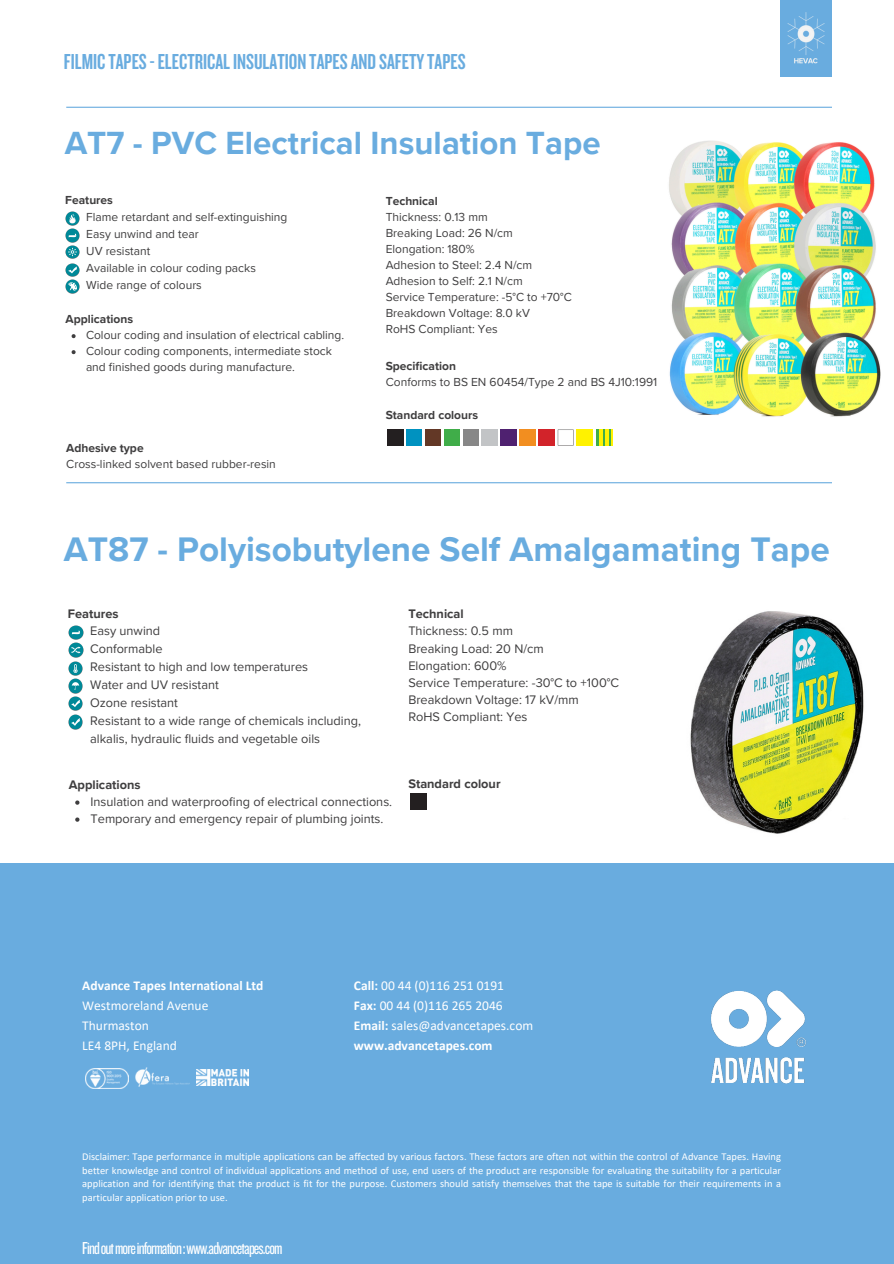
<style>
.page{position:relative;width:894px;height:1264px;background:#fff}
.page>*{position:absolute;margin:0;border:0;box-sizing:border-box;transform-origin:0 0}
.t1{font:700 35.1px "Proxima Nova";color:#69acdf}
.t2{font:700 33px "Proxima Nova";color:#69acdf}
.t3{font:22.5px "Knockout 48";color:#69acdf}
.t4{font:18px "Knockout 28";letter-spacing:-.05em;color:#fff}
.t5{font:13.5px/20.2px "Calibri";color:#fff}
.t6{font:12.75px/17px "Proxima Nova";color:#3f3e3f}
.t7{font:700 12.75px "Proxima Nova";color:#3f3e3f}
.t8{font:12px/16px "Proxima Nova";color:#3f3e3f}
.t9{font:700 12px "Proxima Nova";color:#3f3e3f}
.t10{font:10.5px/13.5px "Calibri";color:#fff;text-align:justify}
.s1{font-weight:700}
</style>
<div class="page">
<img style="left:669px;top:140px;width:211px;height:277px">
<img style="left:690px;top:611px;width:174px;height:223px">
<img style="left:68px;top:678px;width:15px;height:15px">
<img style="left:68px;top:625px;width:15px;height:14px">
<div style="left:410px;top:793px;width:16px;height:17px;background:#231f20"></div>
<div style="left:387px;top:429px;width:16px;height:16px;background:#231f20"></div>
<div style="left:406px;top:429px;width:16px;height:16px;background:#0092c0"></div>
<div style="left:425px;top:429px;width:16px;height:16px;background:#633826"></div>
<div style="left:444px;top:429px;width:15px;height:16px;background:#40ad49"></div>
<div style="left:463px;top:429px;width:15px;height:16px;background:#878787"></div>
<div style="left:482px;top:429px;width:15px;height:16px;background:#c2c4c6"></div>
<div style="left:501px;top:429px;width:15px;height:16px;background:#4f2170"></div>
<div style="left:519px;top:429px;width:16px;height:16px;background:#f28e20"></div>
<div style="left:576px;top:429px;width:16px;height:16px;background:#fff200"></div>
<div style="left:538px;top:429px;width:16px;height:16px;background:#d2232a"></div>
<svg style="left:557px;top:429px;width:16px;height:16px"></svg>
<svg style="left:596px;top:429px;width:15px;height:16px"></svg>
<hr style="left:599px;top:429px;width:3px;height:16px;background:#fff200">
<hr style="left:605px;top:429px;width:3px;height:16px;background:#fff200">
<svg style="left:611px;top:429px;width:1px;height:16px"></svg>
<img style="left:66px;top:279px;width:13px;height:14px">
<img style="left:66px;top:263px;width:13px;height:14px">
<svg style="left:66px;top:212px;width:13px;height:30px"></svg>
<img style="left:66px;top:245px;width:13px;height:14px">
<img style="left:68px;top:661px;width:15px;height:14px">
<img style="left:68px;top:696px;width:15px;height:14px">
<img style="left:68px;top:714px;width:15px;height:15px">
<img style="left:68px;top:642px;width:15px;height:15px">
<hr style="left:66px;top:107px;width:765px;height:1px;background:#69acdf">
<hr style="left:66px;top:482px;width:765px;height:1px;background:#69acdf">
<svg style="left:72px;top:334px;width:4px;height:4px"></svg>
<svg style="left:72px;top:350px;width:4px;height:4px"></svg>
<svg style="left:75px;top:800px;width:4px;height:4px"></svg>
<svg style="left:75px;top:817px;width:4px;height:4px"></svg>
<div style="left:0;top:862px;width:893px;height:401px;background:#69acdf"></div>
<img style="left:711px;top:990px;width:95px;height:94px">
<img style="left:85px;top:1068px;width:43px;height:20px">
<img style="left:135px;top:1067px;width:54px;height:19px">
<img style="left:196px;top:1069px;width:52px;height:16px">
<div style="left:780px;top:0;width:51px;height:77px;background:#69acdf"></div>
<img style="left:787px;top:12px;width:38px;height:52px">
<h6 class="t3" style="left:64px;top:47px;width:403px">FILMICTAPES-ELECTRICALINSULATION TAPESANDSAFETYTAPES</h6>
<p class="t2" style="left:65px;top:124px;width:537px">AT7 - PVC Electrical Insulation Tape</p>
<p class="t9" style="left:65px;top:193px;width:49px">Features</p>
<h1 class="t8" style="left:86px;top:208px;width:203px;line-height:17.1px">Flame retardant and self-extinguishing<br>Easy unwind and tear</h1>
<p class="t8" style="left:86px;top:243px;width:65px">UV resistant</p>
<h6 class="t8" style="left:86px;top:260px;width:171px">Available in colour coding packs</h6>
<p class="t8" style="left:86px;top:277px;width:117px">Wide range of colours</p>
<h6 class="t9" style="left:66px;top:312px;width:69px">Applications</h6>
<p class="t8" style="left:86px;top:327px;width:260px">Colour coding and insulation of electrical cabling.</p>
<p class="t8" style="left:86px;top:343px;width:247px">Colour coding components, intermediate stock and finished goods during manufacture.</p>
<h2 class="t9" style="left:66px;top:441px;width:79px">Adhesive type</h2>
<p class="t8" style="left:66px;top:456px;width:211px">Cross-linked solvent based rubber-resin</p>
<p class="t9" style="left:385px;top:194px;width:54px">Technical</p>
<p class="t8" style="left:385px;top:209px;width:104px">Thickness: 0.13 mm</p>
<p class="t8" style="left:385px;top:225px;width:129px">Breaking Load: 26 N/cm</p>
<p class="t8" style="left:385px;top:241px;width:90px">Elongation: 180%</p>
<p class="t8" style="left:385px;top:257px;width:148px">Adhesion to Steel: 2.4 N/cm</p>
<p class="t8" style="left:385px;top:273px;width:138px">Adhesion to Self: 2.1 N/cm</p>
<p class="t8" style="left:385px;top:289px;width:188px">Service Temperature: -5°C to +70°C<br>Breakdown Voltage: 8.0 kV</p>
<p class="t8" style="left:385px;top:321px;width:113px">RoHS Compliant: Yes</p>
<p class="t9" style="left:385px;top:359px;width:72px">Specification</p>
<p class="t8" style="left:385px;top:374px;width:273px">Conforms to BS EN 60454/Type 2 and BS 4J10:1991</p>
<p class="t9" style="left:385px;top:407px;width:94px">Standard colours</p>
<p class="t1" style="left:64px;top:528px;width:767px">AT87 - Polyisobutylene Self Amalgamating Tape</p>
<p class="t7" style="left:68px;top:606px;width:52px">Features</p>
<p class="t6" style="left:90px;top:622px;width:272px;line-height:18px">Easy unwind<br>Conformable<br>Resistant to high and low temperatures<br>Water and UV resistant<br>Ozone resistant<br>Resistant to a wide range of chemicals including,</p>
<p class="t6" style="left:90px;top:730px;width:231px">alkalis, hydraulic fluids and vegetable oils</p>
<p class="t7" style="left:69px;top:777px;width:73px">Applications</p>
<h1 class="t6" style="left:90px;top:793px;width:303px">Insulation and waterproofing of electrical connections.</h1>
<h4 class="t6" style="left:90px;top:810px;width:294px">Temporary and emergency repair of plumbing joints.</h4>
<p class="t6" style="left:408px;top:606px;width:212px"><span class="s1">Technical<br></span>Thickness: 0.5 mm<br>Breaking Load: 20 N/cm<br>Elongation: 600%<br>Service Temperature: -30°C to +100°C<br>Breakdown Voltage: 17 kV/mm<br>RoHS Compliant: Yes</p>
<p class="t7" style="left:408px;top:776px;width:94px">Standard colour</p>
<p class="t5" style="left:82px;top:976px;width:183px"><span class="s1">Advance Tapes International Ltd<br></span>Westmoreland Avenue<br>Thurmaston<br>LE4 8PH, England</p>
<p class="t5" style="left:354px;top:976px;width:181px"><span class="s1">Call:</span> 00 44 (0)116 251 0191<br><span class="s1">Fax:</span> 00 44 (0)116 265 2046<br><span class="s1">Email:</span> sales@advancetapes.com <span class="s1">www.advancetapes.com</span></p>
<p class="t10" style="left:82px;top:1150px;width:700px">Disclaimer: Tape performance in multiple applications can be affected by various factors. These factors are often not within the control of Advance Tapes. Having better knowledge and control of individual applications and method of use, end users of the product are responsible for evaluating the suitability for a particular application and for identifying that the product is fit for the purpose. Customers should satisfy themselves that the tape is suitable for their requirements in a particular application prior to use.</p>
<p class="t4" style="left:82px;top:1236px;width:202px">Findoutmoreinformation:www.advancetapes.com</p>
</div>
